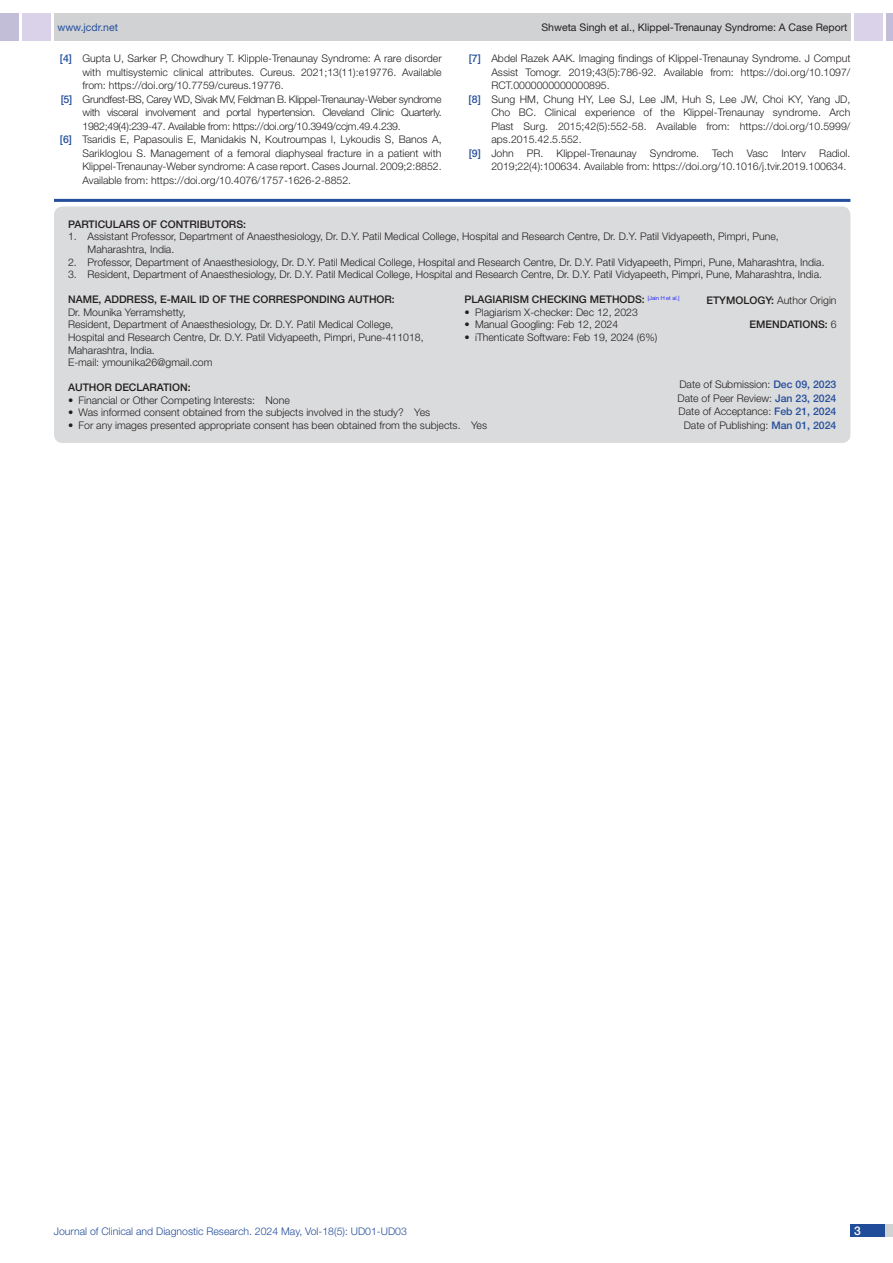
<style>
.page{position:relative;width:893px;height:1263px;background:#fff}
.page>*{position:absolute;margin:0;border:0;box-sizing:border-box;transform-origin:0 0}
.t1{font:500 12px "Helvetica Neue";color:#fff}
.Partic_Contri_Txt{font:300 10.5px/12.6px "Helvetica Neue";color:#231f20}
.Partic_Contri_Txt-2{font:300 10.5px "Helvetica Neue";letter-spacing:-.025em;color:#231f20}
.Partic_Contri_Head{font:500 10.5px "Helvetica Neue";color:#231f20}
.tb_txt{font:300 10.5px "Helvetica Neue";color:#231f20}
.t2{font:300 10.5px "Helvetica Neue";color:#244e9b}
.t3{font:10.5px "Helvetica Neue";color:#231f20}
.Partic_Contri_Head-2{font:300 10.5px "Helvetica Neue";color:#231f20}
.t4{font:10.5px "Helvetica Neue";color:#244e9b}
.Partic_Contri_Head-3{font:300 5.7px "Helvetica Neue";color:#00f}
.s1{font-weight:500;color:#244e9b}
.s2{font-weight:500;font-size:10.5px;color:#231f20}
.s3{font-weight:500}
.s4{font-weight:300}
</style>
<div class="page">
<div style="left:54px;top:13px;width:796px;height:28px;background:#d1d2d4"></div>
<div style="left:0;top:13px;width:19px;height:28px;background:#c2bed7"></div>
<div style="left:22px;top:13px;width:29px;height:28px;background:#d9d2e8"></div>
<div style="left:886px;top:13px;width:7px;height:28px;background:#c2bed7"></div>
<div style="left:854px;top:13px;width:29px;height:28px;background:#d9d2e8"></div>
<div style="left:850px;top:1224px;width:43px;height:13px;background:#d1d2d4"></div>
<div style="left:850px;top:1224px;width:35px;height:13px;background:#214c99"></div>
<hr style="left:54px;top:199px;width:796px;height:3px;background:#244e9b">
<div style="left:54px;top:206px;width:796px;height:237px;background:#dadbdc;border-radius:9px"></div>
<p class="t4" style="left:57px;top:21px;width:62px">www.jcdr.net</p>
<p class="t3" style="left:541px;top:21px;width:308px">Shweta Singh et al., Klippel-Trenaunay Syndrome: A Case Report</p>
<p class="Partic_Contri_Txt" style="left:60px;top:52px;width:383px"><span class="s1">[4]</span> Gupta U, Sarker P, Chowdhury T. Klipple-Trenaunay Syndrome: A rare disorder</p>
<p class="Partic_Contri_Txt" style="left:82px;top:66px;width:361px">with multisystemic clinical attributes. Cureus. 2021;13(11):e19776. Available</p>
<p class="Partic_Contri_Txt" style="left:82px;top:79px;width:203px">from: https://doi.org/10.7759/cureus.19776.</p>
<p class="Partic_Contri_Txt-2" style="left:61px;top:93px;width:382px"><span class="s1">[5]</span> Grundfest-BS, Carey WD, Sivak MV, Feldman B. Klippel-Trenaunay-Weber syndrome</p>
<p class="Partic_Contri_Txt-2" style="left:82px;top:106px;width:361px">with visceral involvement and portal hypertension. Cleveland Clinic Quarterly.</p>
<p class="Partic_Contri_Txt-2" style="left:82px;top:120px;width:320px">1982;49(4):239-47. Available from: https://doi.org/10.3949/ccjm.49.4.239.</p>
<p class="Partic_Contri_Txt" style="left:60px;top:133px;width:383px"><span class="s1">[6]</span> Tsaridis E, Papasoulis E, Manidakis N, Koutroumpas I, Lykoudis S, Banos A,</p>
<p class="Partic_Contri_Txt" style="left:82px;top:147px;width:361px">Sarikloglou S. Management of a femoral diaphyseal fracture in a patient with</p>
<p class="Partic_Contri_Txt" style="left:82px;top:160px;width:361px">Klippel-Trenaunay-Weber syndrome: A case report. Cases Journal. 2009;2:8852.</p>
<p class="Partic_Contri_Txt" style="left:82px;top:174px;width:270px">Available from: https://doi.org/10.4076/1757-1626-2-8852.</p>
<p class="Partic_Contri_Txt" style="left:469px;top:52px;width:383px"><span class="s1">[7]</span> Abdel Razek AAK. Imaging findings of Klippel-Trenaunay Syndrome. J Comput</p>
<p class="Partic_Contri_Txt" style="left:491px;top:66px;width:361px">Assist Tomogr. 2019;43(5):786-92. Available from: https://doi.org/10.1097/</p>
<p class="Partic_Contri_Txt" style="left:491px;top:79px;width:120px">RCT.0000000000000895.</p>
<p class="Partic_Contri_Txt" style="left:469px;top:93px;width:383px"><span class="s1">[8]</span> Sung HM, Chung HY, Lee SJ, Lee JM, Huh S, Lee JW, Choi KY, Yang JD,</p>
<p class="Partic_Contri_Txt" style="left:491px;top:106px;width:361px">Cho BC. Clinical experience of the Klippel-Trenaunay syndrome. Arch</p>
<p class="Partic_Contri_Txt" style="left:491px;top:120px;width:361px">Plast Surg. 2015;42(5):552-58. Available from: https://doi.org/10.5999/</p>
<p class="Partic_Contri_Txt" style="left:491px;top:133px;width:92px">aps.2015.42.5.552.</p>
<p class="Partic_Contri_Txt" style="left:469px;top:147px;width:46px"><span class="s1">[9]</span> John</p>
<p class="Partic_Contri_Txt" style="left:527px;top:147px;width:111px">PR. Klippel-Trenaunay</p>
<p class="Partic_Contri_Txt" style="left:650px;top:147px;width:51px">Syndrome.</p>
<p class="Partic_Contri_Txt" style="left:712px;top:147px;width:23px">Tech</p>
<p class="Partic_Contri_Txt" style="left:747px;top:147px;width:23px">Vasc</p>
<p class="Partic_Contri_Txt" style="left:781px;top:147px;width:26px">Interv</p>
<p class="Partic_Contri_Txt" style="left:491px;top:146px;width:361px;line-height:13.5px;text-indent:328px">Radiol.<br>2019;22(4):100634. Available from: https://doi.org/10.1016/j.tvir.2019.100634.</p>
<p class="Partic_Contri_Head" style="left:68px;top:218px;width:107px">PARTI CULARS OF CONTRI</p>
<p class="Partic_Contri_Head" style="left:200px;top:218px;width:16px">BUTOR</p>
<p class="Partic_Contri_Head" style="left:236px;top:218px;width:11px">S:</p>
<p class="Partic_Contri_Txt" style="left:88px;top:230px;width:693px;text-indent:-20px">1. Assistant Professor, Department of Anaesthesiology, Dr. D.Y. Patil Medical College, Hospital and Research Centre, Dr. D.Y. Patil Vidyapeeth, Pimpri, Pune,<br>Maharashtra, India.</p>
<p class="Partic_Contri_Txt" style="left:68px;top:255px;width:758px">2. Professor, Department of Anaesthesiology, Dr. D.Y. Patil Medical College, Hospital and Research Centre, Dr. D.Y. Patil Vidyapeeth, Pimpri, Pune, Maharashtra, India.</p>
<p class="Partic_Contri_Txt" style="left:68px;top:268px;width:756px">3. Resident, Department of Anaesthesiology, Dr. D.Y. Patil Medical College, Hospital and Research Centre, Dr. D.Y. Patil Vidyapeeth, Pimpri, Pune, Maharashtra, India.</p>
<p class="Partic_Contri_Head" style="left:465px;top:293px;width:111px">PLAGIARI SM CHECKING</p>
<p class="Partic_Contri_Head" style="left:590px;top:293px;width:18px">METHO</p>
<p class="Partic_Contri_Head-3" style="left:628px;top:294px;width:53px"><span class="s2">DS:</span> [Jain H et al.]</p>
<p class="tb_txt" style="left:465px;top:306px;width:175px">• Plagiarism X-checker: Dec 12, 2023</p>
<p class="tb_txt" style="left:465px;top:318px;width:155px">• Manual Googling: Feb 12, 2024</p>
<p class="tb_txt" style="left:465px;top:331px;width:194px">• iThenticate Software: Feb 19, 2024 (6%)</p>
<p class="Partic_Contri_Head" style="left:68px;top:293px;width:170px">NAME, ADDRESS, E-MAIL ID OF THE</p>
<p class="Partic_Contri_Head" style="left:253px;top:293px;width:16px">CORRE</p>
<p class="Partic_Contri_Head" style="left:290px;top:293px;width:44px">SPON DING</p>
<p class="Partic_Contri_Head" style="left:348px;top:293px;width:16px">AUTHOR</p>
<p class="Partic_Contri_Head" style="left:392px;top:293px;width:4px">:</p>
<p class="Partic_Contri_Txt" style="left:68px;top:306px;width:119px">Dr. Mounika Yerramshetty,</p>
<p class="Partic_Contri_Txt" style="left:68px;top:318px;width:357px">Resident, Department of Anaesthesiology, Dr. D.Y. Patil Medical College,<br>Hospital and Research Centre, Dr. D.Y. Patil Vidyapeeth, Pimpri, Pune-411018,<br>Maharashtra, India.</p>
<p class="Partic_Contri_Txt" style="left:68px;top:356px;width:146px">E-mail: ymounika26@gmail.com</p>
<p class="Partic_Contri_Head-2" style="left:706px;top:294px;width:132px"><span class="s3">ETYMOLOGY:</span> Author Origin</p>
<p class="Partic_Contri_Head" style="left:750px;top:318px;width:88px">EM ENDATIONS: <span class="s4">6</span></p>
<p class="Partic_Contri_Head" style="left:68px;top:381px;width:124px">AUTHOR DEC LARATION:</p>
<p class="Partic_Contri_Txt" style="left:68px;top:393px;width:223px">• Financial or Other Competing Interests: None</p>
<p class="Partic_Contri_Txt" style="left:68px;top:406px;width:364px">• Was informed consent obtained from the subjects involved in the study? Yes</p>
<p class="Partic_Contri_Txt" style="left:68px;top:419px;width:420px">• For any images presented appropriate consent has been obtained from the subjects. Yes</p>
<p class="Partic_Contri_Txt" style="left:679px;top:378px;width:158px">Date of Submission: <span class="s1">DEC 09, 2023</span></p>
<p class="Partic_Contri_Txt" style="left:677px;top:392px;width:160px">Date of Peer Review: <span class="s1">JAN 23, 2024</span></p>
<p class="Partic_Contri_Txt" style="left:679px;top:405px;width:159px">Date of Acceptance: <span class="s1">FEB 21, 2024</span></p>
<p class="Partic_Contri_Txt" style="left:684px;top:419px;width:154px">Date of Publishing: <span class="s1">MAN 01, 2024</span></p>
<p class="t2" style="left:54px;top:1225px;width:355px">Journal of Clinical and Diagnostic Research. 2024 May, Vol-18(5): UD01-UD03</p>
<p class="t1" style="left:854px;top:1223px;width:8px">3</p>
</div>
